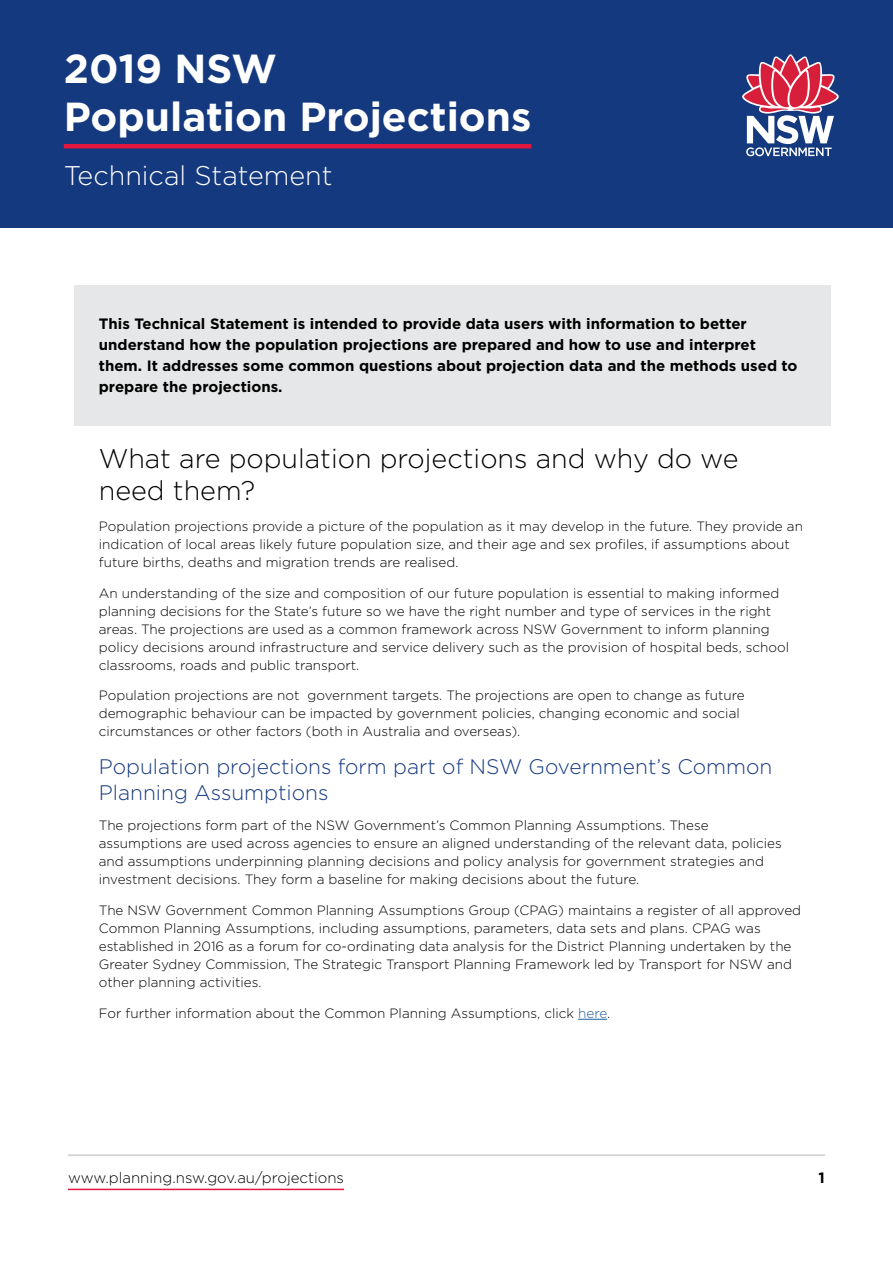
<style>
.page{position:relative;width:893px;height:1263px;background:#fff}
.page>*{position:absolute;margin:0;border:0;box-sizing:border-box;transform-origin:0 0}
.t1{font:300 90px "Gotham";color:#000}
.Heading_1_with_under{font:700 40.5px/48.6px "Gotham";color:#fff}
.Heading_2{font:300 27px/32.4px "Gotham";color:#000}
.Heading_2-2{font:300 27px "Gotham";color:#fff}
.Heading_3{font:300 21px/25.2px "Gotham";color:#15397f}
.body-_Black_bold{font:700 15px/21px "Gotham";color:#000}
.t2{font:300 15px "Gotham";color:#000}
.body-_Black_text{font:300 13.5px/18px "Gotham";color:#000}
.s1{color:#215e9e}
</style>
<div class="page">
<div style="left:74px;top:285px;width:757px;height:140px;background:#e6e7e8"></div>
<div style="left:0;top:0;width:893px;height:227px;background:#15397f"></div>
<svg style="left:742px;top:54px;width:97px;height:102px"></svg>
<hr style="left:64px;top:144px;width:467px;height:4px;background:#e3173e">
<svg style="left:578px;top:1019px;width:29px;height:1px"></svg>
<hr style="left:68px;top:1154px;width:757px;height:2px;background:#d1d3d4">
<hr style="left:68px;top:1189px;width:276px;height:1px;background:#e3173e">
<h1 class="Heading_1_with_under" style="left:64px;top:44px;width:469px">2019 NSW<br>Population Projections</h1>
<h2 class="Heading_2-2" style="left:64px;top:159px;width:270px">Technical Statement</h2>
<p class="body-_Black_bold" style="left:99px;top:313px;width:700px">This Technical Statement is intended to provide data users with information to better understand how the population projections are prepared and how to use and interpret them. It addresses some common questions about projection data and the methods used to prepare the projections.</p>
<h1 class="t1" style="left:288px;top:374px;width:325px">DRAFT</h1>
<h2 class="Heading_2" style="left:99px;top:441px;width:641px">What are population projections and why do we need them?</h2>
<p class="body-_Black_text" style="left:99px;top:517px;width:706px">Population projections provide a picture of the population as it may develop in the future. They provide an indication of local areas likely future population size, and their age and sex profiles, if assumptions about future births, deaths and migration trends are realised.</p>
<p class="body-_Black_text" style="left:99px;top:583px;width:692px">An understanding of the size and composition of our future population is essential to making informed planning decisions for the State’s future so we have the right number and type of services in the right areas. The projections are used as a common framework across NSW Government to inform planning policy decisions around infrastructure and service delivery such as the provision of hospital beds, school classrooms, roads and public transport.</p>
<p class="body-_Black_text" style="left:99px;top:686px;width:647px">Population projections are not government targets. The projections are open to change as future demographic behaviour can be impacted by government policies, changing economic and social circumstances or other factors (both in Australia and overseas).</p>
<h3 class="Heading_3" style="left:99px;top:754px;width:675px">Population projections form part of NSW Government’s Common<br>Planning Assumptions</h3>
<p class="body-_Black_text" style="left:99px;top:816px;width:684px">The projections form part of the NSW Government’s Common Planning Assumptions. These assumptions are used across agencies to ensure an aligned understanding of the relevant data, policies and assumptions underpinning planning decisions and policy analysis for government strategies and investment decisions. They form a baseline for making decisions about the future.</p>
<p class="body-_Black_text" style="left:99px;top:901px;width:704px">The NSW Government Common Planning Assumptions Group (CPAG) maintains a register of all approved Common Planning Assumptions, including assumptions, parameters, data sets and plans. CPAG was established in 2016 as a forum for co-ordinating data analysis for the District Planning undertaken by the Greater Sydney Commission, The Strategic Transport Planning Framework led by Transport for NSW and other planning activities.</p>
<p class="body-_Black_text" style="left:99px;top:1004px;width:513px">For further information about the Common Planning Assumptions, click <span class="s1">here</span>.</p>
<p class="t2" style="left:68px;top:1168px;width:278px">www.planning.nsw.gov.au/projections</p>
<p class="body-_Black_bold" style="left:819px;top:1167px;width:8px">1</p>
</div>
